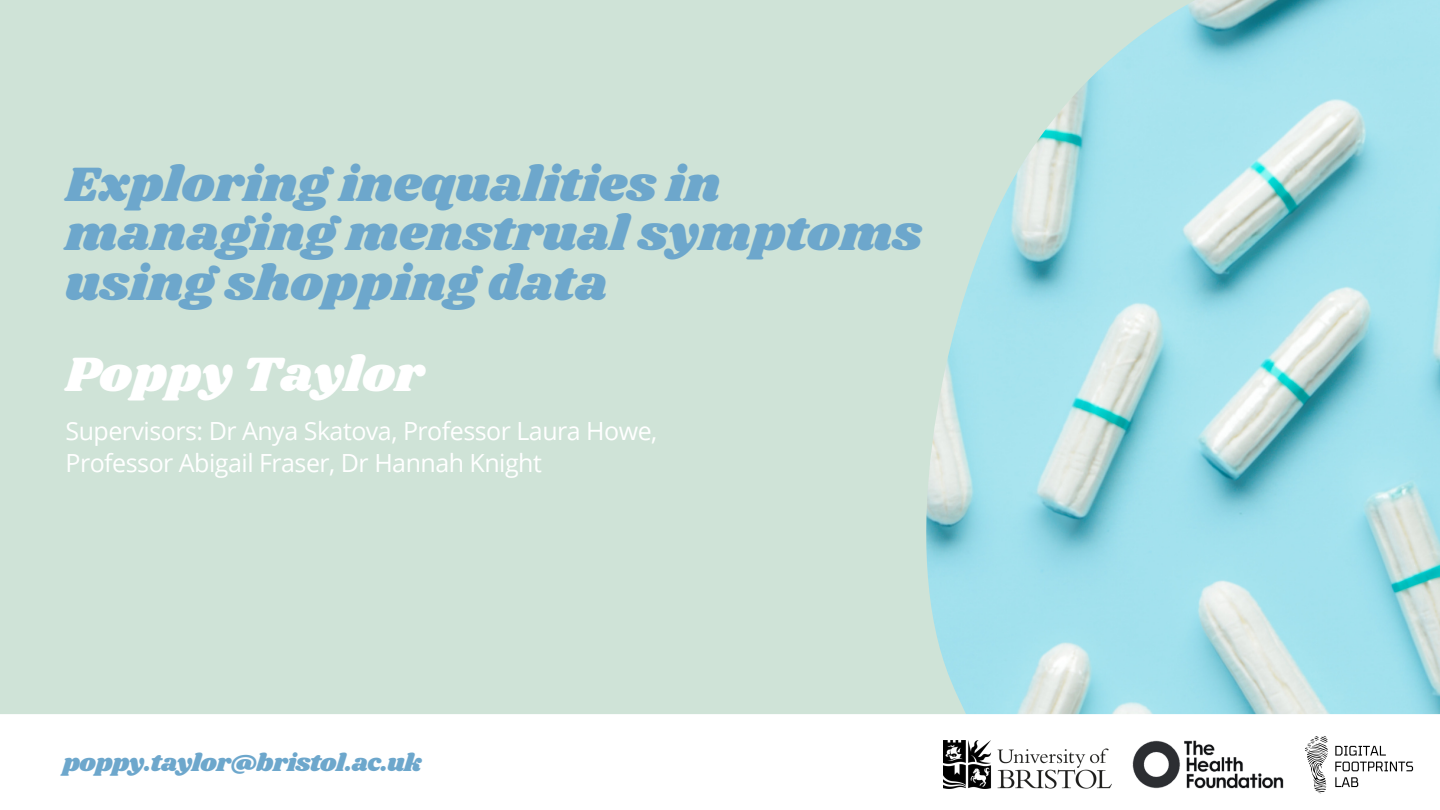
<style>
.page{position:relative;width:1440px;height:810px;background:#cfe3d7}
.page>*{position:absolute;margin:0;border:0;box-sizing:border-box;transform-origin:0 0}
.t1{font:50px/49.5px "Shrikhand";color:#6da7cc}
.t2{font:50px "Shrikhand";color:#fff}
.t3{font:25px/32.2px "Open Sans";letter-spacing:-.02em;color:#fff}
.t4{font:25px "Shrikhand";letter-spacing:-.02em;color:#6da7cc}
</style>
<div class="page">
<img style="left:926px;top:0;width:514px;height:714px">
<div style="left:0;top:714px;width:1440px;height:96px;background:#fff"></div>
<img style="left:1305px;top:736px;width:109px;height:58px">
<img style="left:1132px;top:740px;width:151px;height:49px">
<img style="left:943px;top:740px;width:168px;height:49px">
<h1 class="t1" style="left:65px;top:161px;width:858px">Exploring inequalities in managing menstrual symptoms using shopping data</h1>
<h1 class="t2" style="left:66px;top:340px;width:360px">Poppy Taylor</h1>
<p class="t3" style="left:65px;top:414px;width:593px">Supervisors: Dr Anya Skatova, Professor Laura Howe,<br>Professor Abigail Fraser, Dr Hannah Knight</p>
<p class="t4" style="left:63px;top:745px;width:360px">poppy.taylor@bristol.ac.uk</p>
</div>
